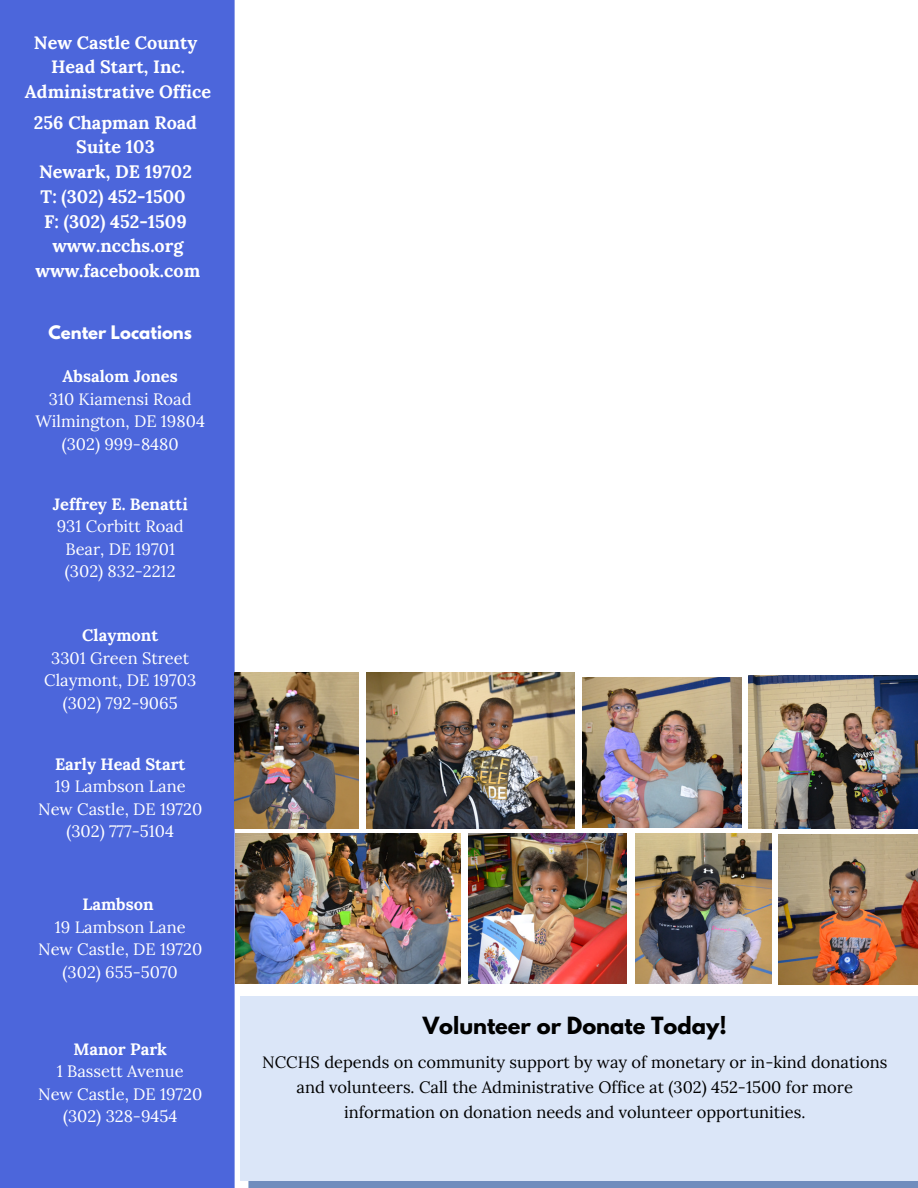
<style>
.page{position:relative;width:918px;height:1188px;background:#fff}
.page>*{position:absolute;margin:0;border:0;box-sizing:border-box;transform-origin:0 0}
.t1{font:700 21px "League Spartan";color:#000}
.t2{font:700 18px/24.8px "Lora";color:#fff;text-align:center}
.t3{font:16.5px "Lora";color:#fff}
.t4{font:16.5px/24.8px "Lora";color:#000;text-align:center}
.t5{font:700 16.5px "Lora";color:#fff}
.t6{font:700 16.5px "League Spartan";color:#fff}
</style>
<div class="page">
<div style="left:0;top:0;width:235px;height:1188px;background:#4c66db"></div>
<svg style="left:248px;top:1180px;width:670px;height:8px;background:#7d98c4"></svg>
<div style="left:241px;top:997px;width:677px;height:183px;background:#dbe6f8"></div>
<img style="left:235px;top:834px;width:225px;height:149px">
<img style="left:469px;top:834px;width:157px;height:149px">
<img style="left:635px;top:834px;width:137px;height:149px">
<img style="left:779px;top:835px;width:139px;height:149px">
<img style="left:235px;top:673px;width:123px;height:155px">
<img style="left:366px;top:673px;width:209px;height:155px">
<img style="left:583px;top:677px;width:158px;height:151px">
<img style="left:749px;top:675px;width:169px;height:153px">
<p class="t2" style="left:25px;top:30px;width:188px">New Castle County<br>Head Start, Inc.<br>Administrative Office</p>
<h2 class="t2" style="left:34px;top:110px;width:168px">256 Chapman Road<br>Suite 103<br>Newark, DE 19702<br>T: (302) 452-1500<br>F: (302) 452-1509 www.ncchs.org www.facebook.com</h2>
<p class="t6" style="left:49px;top:325px;width:145px">Center Locations</p>
<h2 class="t5" style="left:63px;top:366px;width:117px">Absalom Jones</h2>
<h2 class="t3" style="left:49px;top:388px;width:144px">310 Kiamensi Road</h2>
<p class="t3" style="left:36px;top:411px;width:171px">Wilmington, DE 19804</p>
<p class="t3" style="left:62px;top:433px;width:119px">(302) 999-8480</p>
<p class="t5" style="left:53px;top:493px;width:137px">Jeffrey E. Benatti</p>
<p class="t3" style="left:57px;top:515px;width:129px">931 Corbitt Road</p>
<p class="t3" style="left:65px;top:538px;width:111px">Bear, DE 19701</p>
<p class="t3" style="left:65px;top:560px;width:112px">(302) 832-2212</p>
<p class="t5" style="left:82px;top:625px;width:78px">Claymont</p>
<p class="t3" style="left:51px;top:647px;width:139px">3301 Green Street</p>
<p class="t3" style="left:44px;top:670px;width:153px">Claymont, DE 19703</p>
<p class="t3" style="left:63px;top:692px;width:116px">(302) 792-9065</p>
<p class="t5" style="left:55px;top:753px;width:132px">Early Head Start</p>
<p class="t3" style="left:55px;top:776px;width:132px">19 Lambson Lane</p>
<p class="t3" style="left:38px;top:798px;width:166px">New Castle, DE 19720</p>
<p class="t3" style="left:66px;top:821px;width:109px">(302) 777-5104</p>
<p class="t5" style="left:83px;top:893px;width:73px">Lambson</p>
<p class="t3" style="left:55px;top:916px;width:132px">19 Lambson Lane</p>
<p class="t3" style="left:38px;top:938px;width:166px">New Castle, DE 19720</p>
<p class="t3" style="left:63px;top:961px;width:117px">(302) 655-5070</p>
<p class="t5" style="left:73px;top:1038px;width:95px">Manor Park</p>
<p class="t3" style="left:57px;top:1060px;width:128px">1 Bassett Avenue</p>
<p class="t3" style="left:38px;top:1083px;width:166px">New Castle, DE 19720</p>
<p class="t3" style="left:63px;top:1105px;width:116px">(302) 328-9454</p>
<p class="t1" style="left:423px;top:1015px;width:305px">Volunteer or Donate Today!</p>
<p class="t4" style="left:262px;top:1050px;width:627px">NCCHS depends on community support by way of monetary or in-kind donations and volunteers. Call the Administrative Office at (302) 452-1500 for more information on donation needs and volunteer opportunities.</p>
</div>
